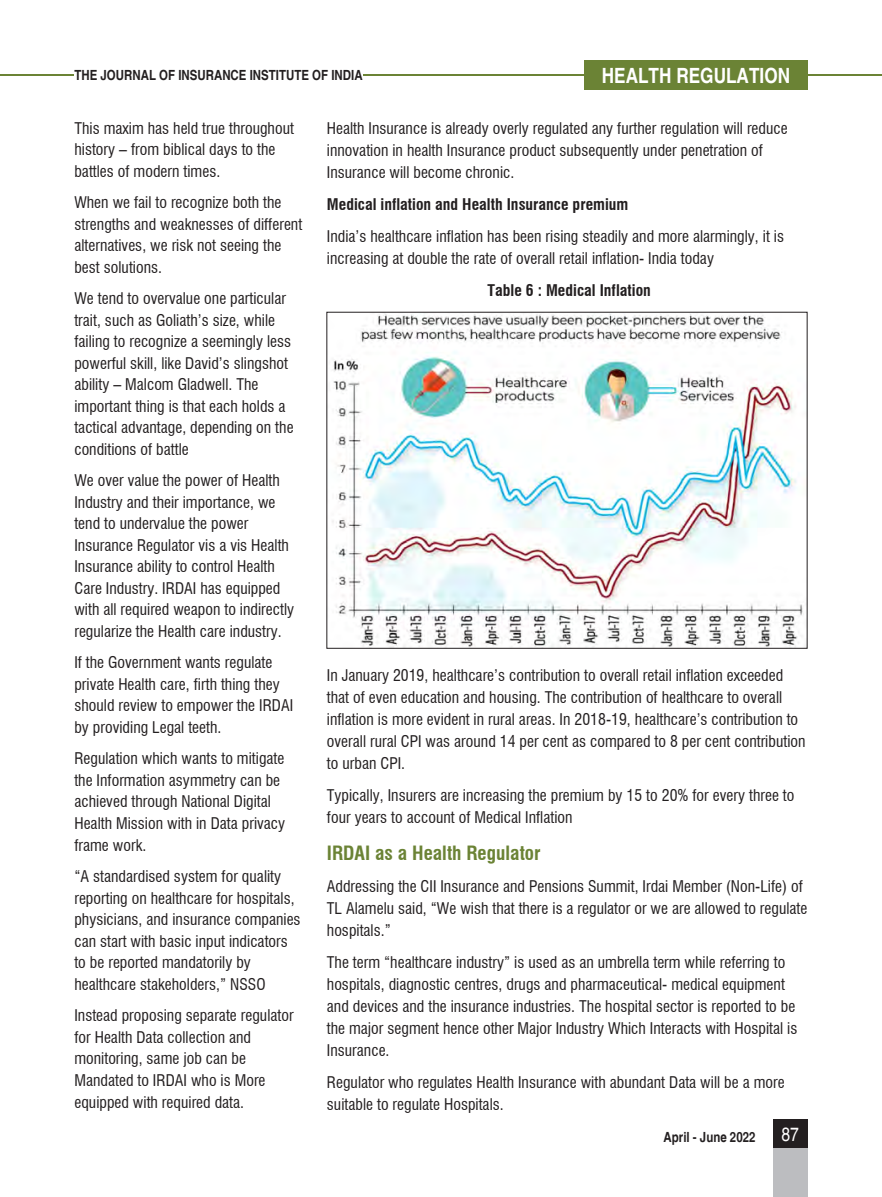
<style>
.page{position:relative;width:882px;height:1197px;background:#fff}
.page>*{position:absolute;margin:0;border:0;box-sizing:border-box;transform-origin:0 0}
.t1{font:700 condensed 21px "Helvetica";color:#fff}
.t2{font:700 condensed 19.25px "Swiss 721 BT";color:#6b8335}
.t3{font:condensed 19.25px "Helvetica";color:#fff}
.t4{font:condensed 15.75px/21.5px "Swiss 721 BT";color:#231f20}
.t5{font:700 condensed 15.75px "Swiss 721 BT";color:#231f20}
.t6{font:700 condensed 14px "Helvetica";color:#231f20}
</style>
<div class="page">
<div style="left:773px;top:1119px;width:35px;height:29px;background:#231f20"></div>
<div style="left:773px;top:1148px;width:35px;height:49px;background:#bcbdc0"></div>
<hr style="left:0;top:74px;width:882px;height:2px;background:#6b8335">
<div style="left:584px;top:60px;width:224px;height:30px;background:#6b8335"></div>
<img style="left:332px;top:314px;width:471px;height:333px">
<div style="left:326px;top:312px;width:482px;height:337px;border:1px solid #231f20"></div>
<div style="left:74px;top:67px;width:289px;height:16px;background:#fff"></div>
<p class="t6" style="left:74px;top:67px;width:290px">THE JOURNAL OF INSURANCE INSTITUTE OF INDIA</p>
<h1 class="t1" style="left:602px;top:63px;width:190px">HEALTH REGULATION</h1>
<p class="t4" style="left:74px;top:117px;width:221px">This maxim has held true throughout history – from biblical days to the battles of modern times.</p>
<p class="t4" style="left:74px;top:192px;width:229px">When we fail to recognize both the strengths and weaknesses of different alternatives, we risk not seeing the best solutions.</p>
<p class="t4" style="left:74px;top:288px;width:221px">We tend to overvalue one particular trait, such as Goliath’s size, while failing to recognize a seemingly less powerful skill, like David’s slingshot ability – Malcom Gladwell. The important thing is that each holds a tactical advantage, depending on the conditions of battle</p>
<p class="t4" style="left:74px;top:470px;width:221px">We over value the power of Health Industry and their importance, we tend to undervalue the power Insurance Regulator vis a vis Health Insurance ability to control Health Care Industry. IRDAI has equipped with all required weapon to indirectly regularize the Health care industry.</p>
<p class="t4" style="left:74px;top:652px;width:220px">If the Government wants regulate private Health care, firth thing they should review to empower the IRDAI by providing Legal teeth.</p>
<p class="t4" style="left:74px;top:748px;width:212px">Regulation which wants to mitigate the Information asymmetry can be achieved through National Digital<br>Health Mission with in Data privacy frame work.</p>
<p class="t4" style="left:74px;top:866px;width:228px">“A standardised system for quality reporting on healthcare for hospitals, physicians, and insurance companies can start with basic input indicators to be reported mandatorily by healthcare stakeholders,” NSSO</p>
<p class="t4" style="left:74px;top:1005px;width:221px">Instead proposing separate regulator for Health Data collection and monitoring, same job can be<br>Mandated to IRDAI who is More equipped with required data.</p>
<p class="t4" style="left:327px;top:117px;width:462px;line-height:22.1px">Health Insurance is already overly regulated any further regulation will reduce innovation in health Insurance product subsequently under penetration of<br>Insurance will become chronic.</p>
<p class="t5" style="left:327px;top:195px;width:303px">Medical inflation and Health Insurance premium</p>
<p class="t4" style="left:327px;top:225px;width:459px;line-height:22.1px">India’s healthcare inflation has been rising steadily and more alarmingly, it is increasing at double the rate of overall retail inflation- India today</p>
<p class="t5" style="left:488px;top:281px;width:165px">Table 6 : Medical Inflation</p>
<p class="t4" style="left:327px;top:664px;width:480px;line-height:22.1px">In January 2019, healthcare’s contribution to overall retail inflation exceeded that of even education and housing. The contribution of healthcare to overall inflation is more evident in rural areas. In 2018-19, healthcare’s contribution to overall rural CPI was around 14 per cent as compared to 8 per cent contribution to urban CPI.</p>
<p class="t4" style="left:327px;top:784px;width:469px;line-height:22.1px">Typically, Insurers are increasing the premium by 15 to 20% for every three to four years to account of Medical Inflation</p>
<p class="t2" style="left:327px;top:841px;width:215px">IRDAI as a Health Regulator</p>
<p class="t4" style="left:327px;top:875px;width:482px;line-height:22.1px">Addressing the CII Insurance and Pensions Summit, Irdai Member (Non-Life) of<br>TL Alamelu said, “We wish that there is a regulator or we are allowed to regulate hospitals.”</p>
<p class="t4" style="left:327px;top:951px;width:472px;line-height:22.1px">The term “healthcare industry” is used as an umbrella term while referring to hospitals, diagnostic centres, drugs and pharmaceutical- medical equipment and devices and the insurance industries. The hospital sector is reported to be the major segment hence other Major Industry Which Interacts with Hospital is Insurance.</p>
<p class="t4" style="left:327px;top:1071px;width:459px;line-height:22.1px">Regulator who regulates Health Insurance with abundant Data will be a more suitable to regulate Hospitals.</p>
<p class="t6" style="left:664px;top:1129px;width:93px">April - June 2022</p>
<p class="t3" style="left:781px;top:1122px;width:19px">87</p>
</div>
